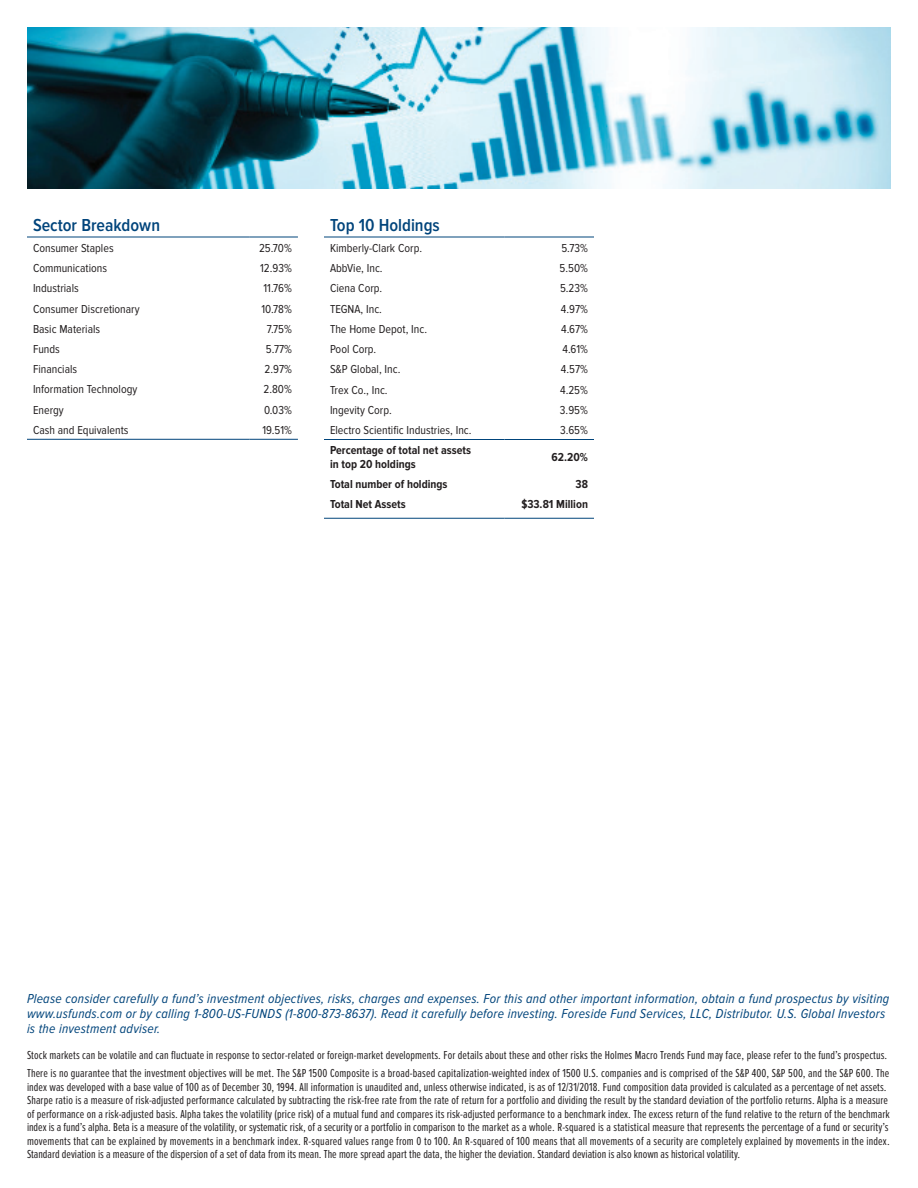
<style>
.page{position:relative;width:918px;height:1188px;background:#fff}
.page>*{position:absolute;margin:0;border:0;box-sizing:border-box;transform-origin:0 0}
.Blue_header{font:600 18px "Proxima Nova Cond";color:#00447b}
.table_disclosure{font:italic 13.5px/15px "Proxima Nova Cond";letter-spacing:.015em;color:#00447b}
.small_disclosure{font:12px/13.5px "Proxima Nova Ex Cn";letter-spacing:.01em;color:#231f20}
.table_copy{font:12px "Proxima Nova Cond";color:#231f20}
.table_copy-2{font:700 12px/13.5px "Proxima Nova Cond";color:#231f20}
</style>
<div class="page">
<img style="left:27px;top:27px;width:864px;height:162px">
<hr style="left:27px;top:237px;width:223px;height:1px;background:#00447b">
<hr style="left:250px;top:237px;width:48px;height:1px;background:#00447b">
<hr style="left:27px;top:439px;width:223px;height:1px;background:#00447b">
<hr style="left:250px;top:439px;width:48px;height:1px;background:#00447b">
<hr style="left:324px;top:518px;width:180px;height:1px;background:#00447b">
<hr style="left:504px;top:518px;width:90px;height:1px;background:#00447b">
<hr style="left:324px;top:439px;width:180px;height:1px;background:#00447b">
<hr style="left:504px;top:439px;width:90px;height:1px;background:#00447b">
<hr style="left:324px;top:237px;width:180px;height:1px;background:#00447b">
<hr style="left:504px;top:237px;width:90px;height:1px;background:#00447b">
<p class="Blue_header" style="left:33px;top:215px;width:129px">Sector Breakdown</p>
<p class="table_copy" style="left:33px;top:241px;width:82px">Consumer Staples</p>
<p class="table_copy" style="left:259px;top:241px;width:34px">25.70%</p>
<p class="table_copy" style="left:33px;top:261px;width:76px">Communications</p>
<p class="table_copy" style="left:260px;top:261px;width:33px">12.93%</p>
<p class="table_copy" style="left:33px;top:282px;width:47px">Industrials</p>
<p class="table_copy" style="left:263px;top:282px;width:30px">11.76%</p>
<p class="table_copy" style="left:33px;top:302px;width:108px">Consumer Discretionary</p>
<p class="table_copy" style="left:261px;top:302px;width:32px">10.78%</p>
<p class="table_copy" style="left:33px;top:322px;width:69px">Basic Materials</p>
<p class="table_copy" style="left:267px;top:322px;width:27px">7.75%</p>
<p class="table_copy" style="left:33px;top:342px;width:28px">Funds</p>
<p class="table_copy" style="left:266px;top:342px;width:27px">5.77%</p>
<p class="table_copy" style="left:33px;top:362px;width:46px">Financials</p>
<p class="table_copy" style="left:265px;top:362px;width:29px">2.97%</p>
<p class="table_copy" style="left:33px;top:383px;width:106px">Information Technology</p>
<p class="table_copy" style="left:264px;top:383px;width:30px">2.80%</p>
<p class="table_copy" style="left:33px;top:403px;width:32px">Energy</p>
<p class="table_copy" style="left:264px;top:403px;width:29px">0.03%</p>
<p class="table_copy" style="left:33px;top:423px;width:97px">Cash and Equivalents</p>
<p class="table_copy" style="left:262px;top:423px;width:31px">19.51%</p>
<p class="Blue_header" style="left:330px;top:215px;width:111px">Top 10 Holdings</p>
<p class="table_copy" style="left:330px;top:241px;width:94px">Kimberly-Clark Corp.</p>
<p class="table_copy" style="left:561px;top:241px;width:28px">5.73%</p>
<p class="table_copy" style="left:330px;top:261px;width:54px">AbbVie, Inc.</p>
<p class="table_copy" style="left:560px;top:261px;width:30px">5.50%</p>
<p class="table_copy" style="left:330px;top:282px;width:54px">Ciena Corp.</p>
<p class="table_copy" style="left:560px;top:282px;width:29px">5.23%</p>
<p class="table_copy" style="left:330px;top:302px;width:54px">TEGNA, Inc.</p>
<p class="table_copy" style="left:561px;top:302px;width:29px">4.97%</p>
<p class="table_copy" style="left:330px;top:322px;width:99px">The Home Depot, Inc.</p>
<p class="table_copy" style="left:561px;top:322px;width:28px">4.67%</p>
<p class="table_copy" style="left:330px;top:342px;width:48px">Pool Corp.</p>
<p class="table_copy" style="left:563px;top:342px;width:27px">4.61%</p>
<p class="table_copy" style="left:330px;top:363px;width:72px">S&amp;P Global, Inc.</p>
<p class="table_copy" style="left:561px;top:363px;width:29px">4.57%</p>
<p class="table_copy" style="left:330px;top:383px;width:59px">Trex Co., Inc.</p>
<p class="table_copy" style="left:560px;top:383px;width:29px">4.25%</p>
<p class="table_copy" style="left:330px;top:403px;width:63px">Ingevity Corp.</p>
<p class="table_copy" style="left:560px;top:403px;width:30px">3.95%</p>
<p class="table_copy" style="left:330px;top:423px;width:143px">Electro Scientific Industries, Inc.</p>
<p class="table_copy" style="left:560px;top:423px;width:29px">3.65%</p>
<p class="table_copy-2" style="left:330px;top:444px;width:142px">Percentage of total net assets in top 20 holdings</p>
<p class="table_copy-2" style="left:552px;top:451px;width:38px">62.20%</p>
<p class="table_copy-2" style="left:330px;top:478px;width:119px">Total number of holdings</p>
<p class="table_copy-2" style="left:576px;top:478px;width:14px">38</p>
<p class="table_copy-2" style="left:330px;top:498px;width:77px">Total Net Assets</p>
<p class="table_copy-2" style="left:521px;top:498px;width:68px">$33.81 Million</p>
<p class="table_disclosure" style="left:27px;top:992px;width:864px">Please consider carefully a fund’s investment objectives, risks, charges and expenses. For this and other important information, obtain a fund prospectus by visiting www.usfunds.com or by calling 1-800-US-FUNDS (1-800-873-8637). Read it carefully before investing. Foreside Fund Services, LLC, Distributor. U.S. Global Investors is the investment adviser.</p>
<p class="small_disclosure" style="left:27px;top:1049px;width:862px">Stock markets can be volatile and can fluctuate in response to sector-related or foreign-market developments. For details about these and other risks the Holmes Macro Trends Fund may face, please refer to the fund’s prospectus.</p>
<p class="small_disclosure" style="left:27px;top:1067px;width:864px">There is no guarantee that the investment objectives will be met. The S&amp;P 1500 Composite is a broad-based capitalization-weighted index of 1500 U.S. companies and is comprised of the S&amp;P 400, S&amp;P 500, and the S&amp;P 600. The index was developed with a base value of 100 as of December 30, 1994. All information is unaudited and, unless otherwise indicated, is as of 12/31/2018. Fund composition data provided is calculated as a percentage of net assets.<br>Sharpe ratio is a measure of risk-adjusted performance calculated by subtracting the risk-free rate from the rate of return for a portfolio and dividing the result by the standard deviation of the portfolio returns. Alpha is a measure of performance on a risk-adjusted basis. Alpha takes the volatility (price risk) of a mutual fund and compares its risk-adjusted performance to a benchmark index. The excess return of the fund relative to the return of the benchmark index is a fund’s alpha. Beta is a measure of the volatility, or systematic risk, of a security or a portfolio in comparison to the market as a whole. R-squared is a statistical measure that represents the percentage of a fund or security’s movements that can be explained by movements in a benchmark index. R-squared values range from 0 to 100. An R-squared of 100 means that all movements of a security are completely explained by movements in the index.<br>Standard deviation is a measure of the dispersion of a set of data from its mean. The more spread apart the data, the higher the deviation. Standard deviation is also known as historical volatility.</p>
</div>
